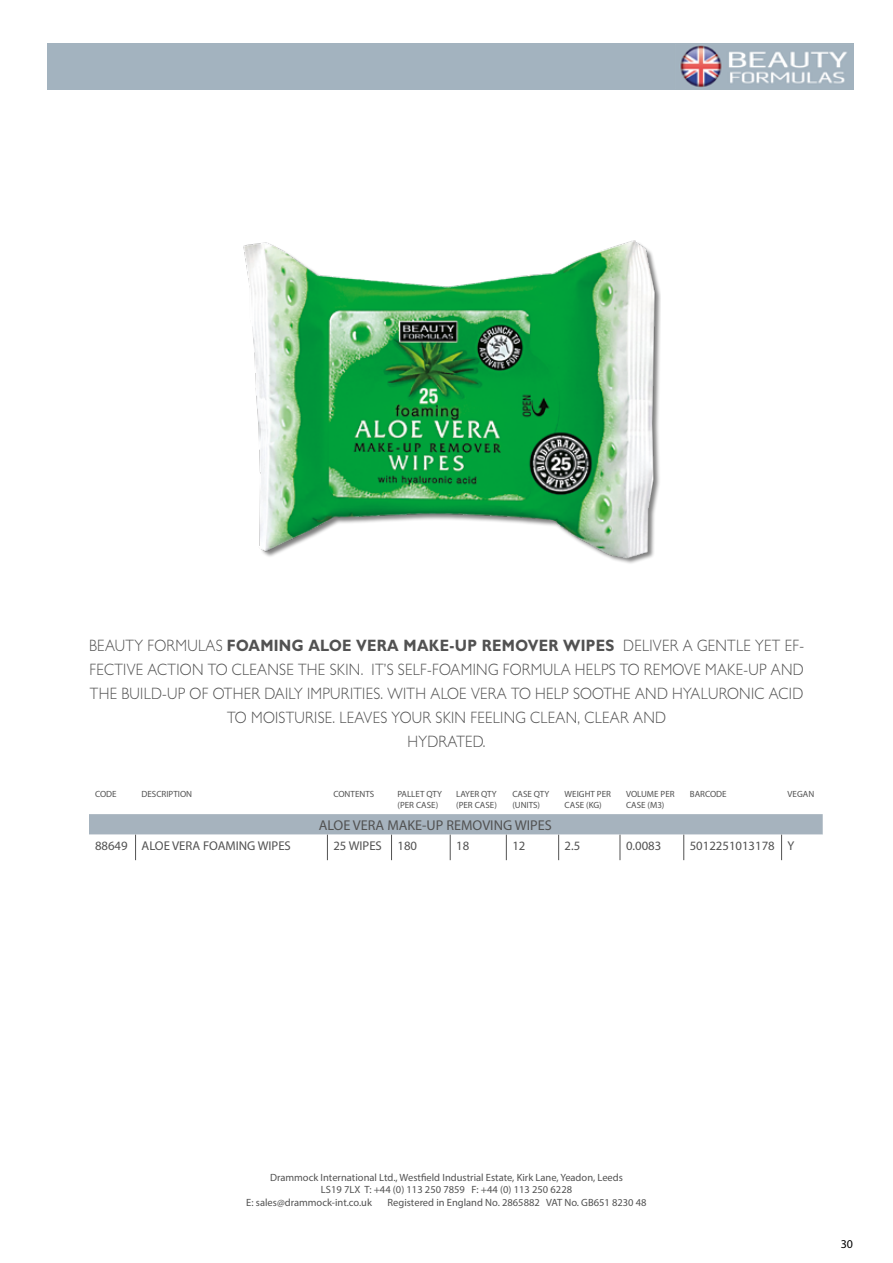
<style>
.page{position:relative;width:893px;height:1263px;background:#fff}
.page>*{position:absolute;margin:0;border:0;box-sizing:border-box;transform-origin:0 0}
.t1{font:300 16.5px/24px "Gill Sans";letter-spacing:.02em;color:#525252;text-align:center;scale:.9 1}
.t2{font:14.25px "Myriad Pro";color:#525252}
.t3{font:12.75px "Myriad Pro";color:#525252}
.t4{font:12px "Myriad Pro";color:#000}
.t5{font:10.5px "Myriad Pro";color:#525252}
.t6{font:9px/10.8px "Myriad Pro";color:#525252}
.s1{font-weight:700}
</style>
<div class="page">
<div style="left:48px;top:43px;width:806px;height:47px;background:#a3b3bf"></div>
<img style="left:243px;top:240px;width:418px;height:324px">
<svg style="left:89px;top:814px;width:734px;height:46px"></svg>
<img style="left:680px;top:45px;width:167px;height:42px">
<p class="t1" style="left:89px;top:633px;width:796px">BEAUTY FORMULAS <span class="s1">FOAMING ALOE VERA MAKE-UP REMOVER WIPES</span> DELIVER A GENTLE YET EF-FECTIVE ACTION TO CLEANSE THE SKIN. IT’S SELF-FOAMING FORMULA HELPS TO REMOVE MAKE-UP AND THE BUILD-UP OF OTHER DAILY IMPURITIES. WITH ALOE VERA TO HELP SOOTHE AND HYALURONIC ACID TO MOISTURISE. LEAVES YOUR SKIN FEELING CLEAN, CLEAR AND<br>HYDRATED.</p>
<p class="t6" style="left:95px;top:789px;width:23px">CODE</p>
<p class="t6" style="left:142px;top:789px;width:52px">DESCRIPTION</p>
<p class="t6" style="left:333px;top:789px;width:42px">CONTENTS</p>
<p class="t6" style="left:397px;top:789px;width:46px">PALLET QTY (PER CASE)</p>
<p class="t6" style="left:456px;top:789px;width:42px">LAYER QTY (PER CASE)</p>
<p class="t6" style="left:512px;top:789px;width:39px">CASE QTY (UNITS)</p>
<p class="t6" style="left:565px;top:789px;width:48px">WEIGHT PER<br>CASE (KG)</p>
<p class="t6" style="left:626px;top:789px;width:50px">VOLUME PER<br>CASE (M3)</p>
<p class="t6" style="left:690px;top:789px;width:38px">BARCODE</p>
<p class="t6" style="left:788px;top:789px;width:28px">VEGAN</p>
<p class="t2" style="left:319px;top:816px;width:235px">ALOE VERA MAKE-UP REMOVING WIPES</p>
<p class="t3" style="left:95px;top:838px;width:197px">88649 ALOE VERA FOAMING WIPES</p>
<p class="t3" style="left:333px;top:838px;width:85px">25 WIPES 180</p>
<p class="t3" style="left:456px;top:838px;width:15px">18</p>
<p class="t3" style="left:512px;top:838px;width:15px">12</p>
<p class="t3" style="left:565px;top:838px;width:17px">2.5</p>
<p class="t3" style="left:626px;top:838px;width:37px">0.0083</p>
<p class="t3" style="left:690px;top:838px;width:106px">5012251013178 Y</p>
<p class="t5" style="left:270px;top:1171px;width:354px">Drammock International Ltd., Westfield Industrial Estate, Kirk Lane, Yeadon, Leeds</p>
<p class="t5" style="left:321px;top:1183px;width:253px">LS19 7LX T: +44 (0) 113 250 7859 F: +44 (0) 113 250 6228</p>
<p class="t5" style="left:246px;top:1196px;width:127px">E: sales@drammock-int.co.uk</p>
<p class="t5" style="left:388px;top:1196px;width:261px">Registered in England No. 2865882 VAT No. GB651 8230 48</p>
<p class="t4" style="left:841px;top:1236px;width:14px">30</p>
</div>
